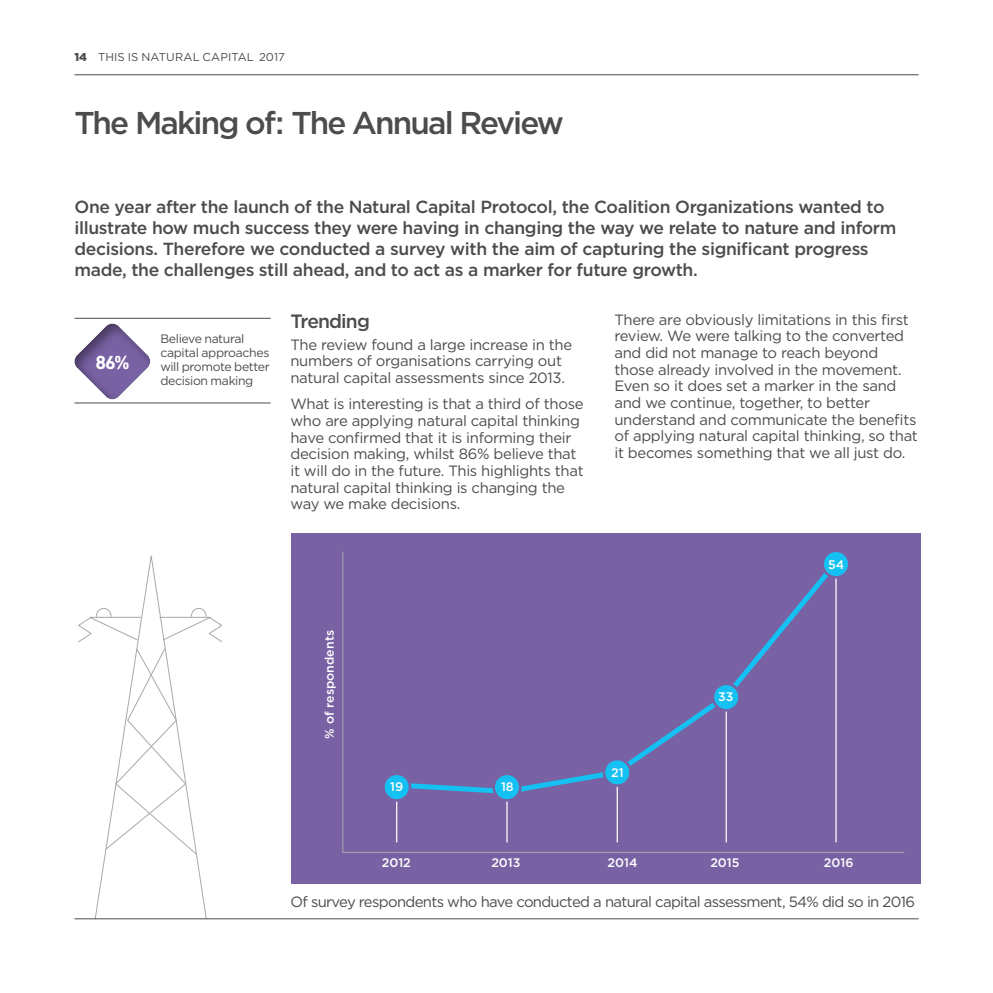
<style>
.page{position:relative;width:993px;height:993px;background:#fff}
.page>*{position:absolute;margin:0;border:0;box-sizing:border-box;transform-origin:0 0}
.t1{font:500 31.5px "Gotham";letter-spacing:-.06em;color:#4b4c4d}
.t2{font:500 19.25px "Gotham";letter-spacing:-.045em;color:#4b4c4d}
.t3{font:700 19.25px "DIN Next LT Pro";color:#fff}
.t4{font:500 17.5px/21px "Gotham";letter-spacing:-.02em;color:#4b4c4d}
.t5{font:14.88px/16.6px "Gotham";letter-spacing:-.02em;color:#4b4c4d}
.t6{font:14.88px "Gotham";letter-spacing:-.045em;color:#4b4c4d}
.t7{font:500 12.42px "Gotham";color:#fff}
.t8{font:12.25px/14px "Gotham";letter-spacing:-.03em;color:#4b4c4d}
.t9{font:11.38px "Gotham";letter-spacing:.01em;color:#4b4c4d}
.s1{font-weight:900}
</style>
<div class="page">
<hr style="left:74px;top:318px;width:196px;height:1px;background:#4b4c4d">
<hr style="left:74px;top:402px;width:196px;height:1px;background:#4b4c4d">
<div style="left:72px;top:322px;width:79px;height:80px;background:#231f20;opacity:.5"></div>
<svg style="left:95px;top:555px;width:112px;height:363px"></svg>
<svg style="left:78px;top:607px;width:144px;height:248px"></svg>
<div style="left:291px;top:533px;width:629px;height:350px;background:#7962a3"></div>
<hr style="left:343px;top:851px;width:560px;height:1px;background:#a8a9ad">
<hr style="left:342px;top:552px;width:1px;height:300px;background:#a8a9ad">
<hr style="left:396px;top:786px;width:1px;height:56px;background:#fff">
<hr style="left:506px;top:786px;width:1px;height:56px;background:#fff">
<hr style="left:616px;top:772px;width:1px;height:70px;background:#fff">
<hr style="left:725px;top:696px;width:1px;height:146px;background:#fff">
<hr style="left:835px;top:564px;width:1px;height:278px;background:#fff">
<svg style="left:384px;top:552px;width:464px;height:250px"></svg>
<hr style="left:75px;top:74px;width:842px;height:1px;background:#4b4c4d">
<hr style="left:75px;top:918px;width:842px;height:1px;background:#4b4c4d">
<p class="t9" style="left:74px;top:50px;width:212px"><span class="s1">14</span> THIS IS NATURAL CAPITAL 2017</p>
<h1 class="t1" style="left:74px;top:103px;width:491px">The Making of: The Annual Review</h1>
<p class="t4" style="left:74px;top:196px;width:823px">One year after the launch of the Natural Capital Protocol, the Coalition Organizations wanted to illustrate how much success they were having in changing the way we relate to nature and inform decisions. Therefore we conducted a survey with the aim of capturing the significant progress made, the challenges still ahead, and to act as a marker for future growth.</p>
<p class="t3" style="left:95px;top:351px;width:36px">86%</p>
<p class="t8" style="left:160px;top:331px;width:111px">Believe natural capital approaches will promote better decision making</p>
<p class="t2" style="left:290px;top:309px;width:81px">Trending</p>
<p class="t5" style="left:290px;top:336px;width:283px">The review found a large increase in the numbers of organisations carrying out natural capital assessments since 2013.</p>
<p class="t5" style="left:290px;top:395px;width:295px">What is interesting is that a third of those who are applying natural capital thinking have confirmed that it is informing their decision making, whilst 86% believe that it will do in the future. This highlights that natural capital thinking is changing the way we make decisions.</p>
<p class="t7" style="left:321px;top:738px;width:110px;rotate:-90deg">% of respondents</p>
<p class="t7" style="left:390px;top:778px;width:15px">19</p>
<p class="t7" style="left:501px;top:778px;width:14px">18</p>
<p class="t5" style="left:614px;top:311px;width:305px">There are obviously limitations in this first review. We were talking to the converted and did not manage to reach beyond those already involved in the movement.<br>Even so it does set a marker in the sand and we continue, together, to better understand and communicate the benefits of applying natural capital thinking, so that it becomes something that we all just do.</p>
<p class="t7" style="left:611px;top:763px;width:14px">21</p>
<p class="t7" style="left:717px;top:688px;width:17px">33</p>
<p class="t7" style="left:828px;top:556px;width:18px">54</p>
<p class="t7" style="left:382px;top:854px;width:30px">2012</p>
<p class="t7" style="left:491px;top:854px;width:31px">2013</p>
<p class="t7" style="left:607px;top:854px;width:31px">2014</p>
<p class="t7" style="left:710px;top:854px;width:31px">2015</p>
<p class="t7" style="left:823px;top:854px;width:31px">2016</p>
<p class="t6" style="left:290px;top:892px;width:626px">Of survey respondents who have conducted a natural capital assessment, 54% did so in 2016</p>
</div>
